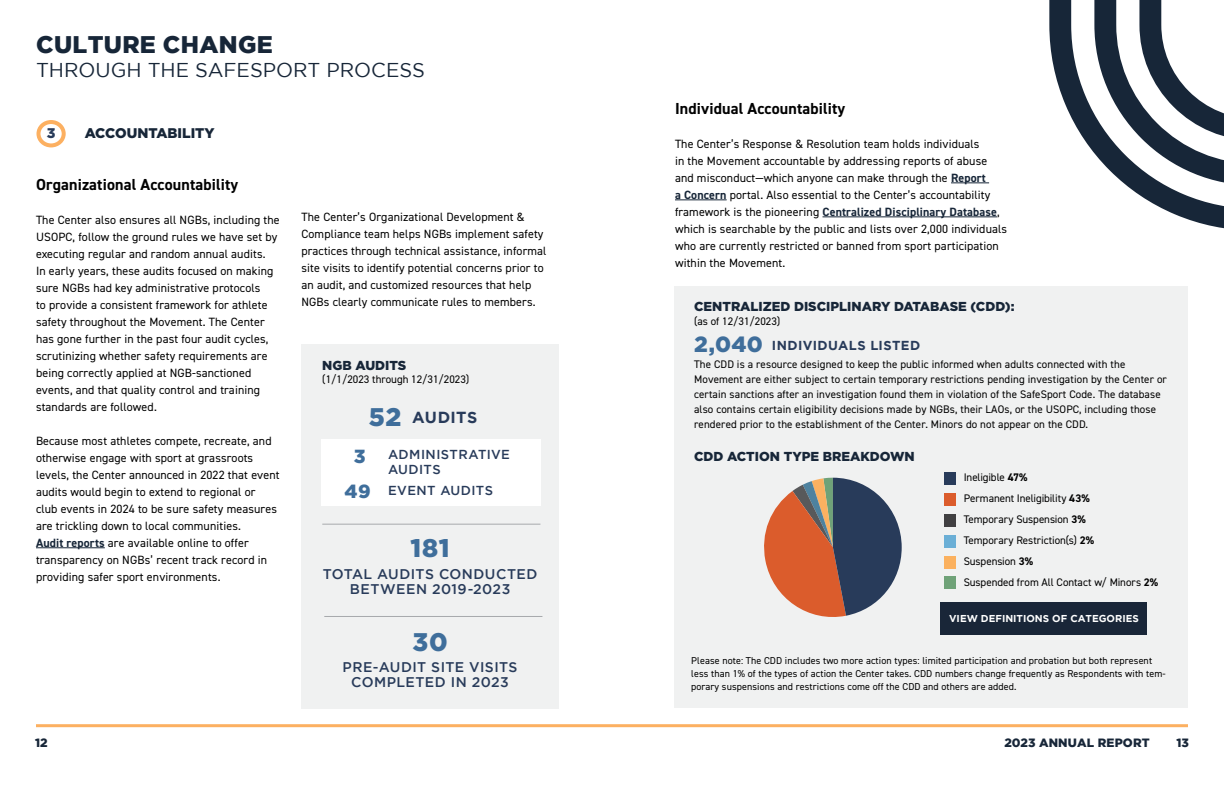
<style>
.page{position:relative;width:1224px;height:792px;background:#fff}
.page>*{position:absolute;margin:0;border:0;box-sizing:border-box;transform-origin:0 0}
.t1{font:900 25.5px "Gotham";letter-spacing:.025em;color:#3f6e9b}
.t2{font:900 24px "Gotham";letter-spacing:.015em;color:#172638}
.t3{font:900 22px "Gotham";color:#3f6e9b}
.t4{font:20px "Gotham";color:#172638}
.t5{font:900 19px "Gotham";color:#3f6e9b}
.t6{font:700 16px "DIN2014";letter-spacing:.01em;color:#000}
.t7{font:700 16px "Gotham";letter-spacing:.03em;color:#283b5a}
.t8{font:500 14px/15px "Gotham";letter-spacing:.03em;color:#283b5a;text-align:center}
.t9{font:900 14px "Gotham";color:#172638}
.Subhead_-_Level_1{font:900 14px "Gotham";color:#283b5a}
.t10{font:900 13px "Gotham";color:#172638}
.t11{font:500 13px/15px "Gotham";letter-spacing:.03em;color:#283b5a}
.t12{font:700 13px "Gotham";letter-spacing:.03em;color:#283b5a}
.t13{font:12px/17px "DIN2014";letter-spacing:.01em;color:#000}
.t14{font:900 12px "Gotham";letter-spacing:.015em;color:#172638}
.Subhead_-_Level_1-2{font:11px/15px "DIN2014";letter-spacing:.01em;color:#000}
.Subhead_-_Level_1-3{font:11px "DIN2014";letter-spacing:-.01em;color:#000}
.Subhead_-_Level_1-4{font:11px "DIN2014";letter-spacing:-.015em;color:#000}
.Subhead_-_Level_1-5{font:10px/13px "DIN2014";letter-spacing:.01em;color:#000}
.t15{font:700 10px "Gotham";color:#fff}
.s1{font-weight:700;color:#172638}
.s2{font-weight:700}
</style>
<div class="page">
<hr style="left:36px;top:724px;width:1152px;height:3px;background:#fcb061">
<svg style="left:1049px;top:0;width:175px;height:229px"></svg>
<div style="left:302px;top:344px;width:257px;height:364px;background:#f0f1f1"></div>
<div style="left:321px;top:439px;width:219px;height:67px;background:#fff"></div>
<div style="left:36px;top:120px;width:30px;height:27px;border:4px solid #fcb061;border-radius:50%"></div>
<hr style="left:36px;top:547px;width:69px;height:1px;background:#172638">
<hr style="left:951px;top:183px;width:38px;height:1px;background:#172638">
<hr style="left:675px;top:200px;width:52px;height:1px;background:#172638">
<hr style="left:823px;top:217px;width:174px;height:1px;background:#172638">
<hr style="left:322px;top:524px;width:218px;height:1px;background:#a7a9ac">
<hr style="left:324px;top:616px;width:218px;height:1px;background:#a7a9ac">
<div style="left:674px;top:287px;width:514px;height:421px;background:#f0f1f1"></div>
<div style="left:944px;top:473px;width:12px;height:12px;background:#283b5a"></div>
<div style="left:944px;top:493px;width:12px;height:13px;background:#db5c2c"></div>
<div style="left:944px;top:514px;width:12px;height:13px;background:#414042"></div>
<div style="left:944px;top:535px;width:12px;height:13px;background:#6bafd6"></div>
<div style="left:944px;top:556px;width:12px;height:12px;background:#fbb15f"></div>
<div style="left:944px;top:577px;width:12px;height:12px;background:#6fa278"></div>
<svg style="left:764px;top:478px;width:138px;height:139px"></svg>
<div style="left:940px;top:603px;width:208px;height:32px;background:#192638"></div>
<p class="t2" style="left:36px;top:30px;width:238px">CULTURE CHANGE</p>
<p class="t4" style="left:36px;top:59px;width:390px">THROUGH THE SAFESPORT PROCESS</p>
<p class="Subhead_-_Level_1" style="left:47px;top:125px;width:10px">3</p>
<p class="t9" style="left:85px;top:125px;width:131px">ACCOUNTABILITY</p>
<p class="t6" style="left:36px;top:173px;width:204px">Organizational Accountability</p>
<p class="t13" style="left:36px;top:211px;width:245px">The Center also ensures all NGBs, including the USOPC, follow the ground rules we have set by executing regular and random annual audits.<br>In early years, these audits focused on making sure NGBs had key administrative protocols<br>to provide a consistent framework for athlete safety throughout the Movement. The Center has gone further in the past four audit cycles, scrutinizing whether safety requirements are being correctly applied at NGB-sanctioned events, and that quality control and training standards are followed.</p>
<p class="t13" style="left:36px;top:432px;width:245px">Because most athletes compete, recreate, and otherwise engage with sport at grassroots levels, the Center announced in 2022 that event audits would begin to extend to regional or club events in 2024 to be sure safety measures are trickling down to local communities.<br><span class="s1">Audit reports</span> are available online to offer transparency on NGBs’ recent track record in providing safer sport environments.</p>
<p class="t13" style="left:302px;top:208px;width:247px">The Center’s Organizational Development &amp; Compliance team helps NGBs implement safety practices through technical assistance, informal site visits to identify potential concerns prior to an audit, and customized resources that help NGBs clearly communicate rules to members.</p>
<p class="t10" style="left:322px;top:358px;width:85px">NGB AUDITS</p>
<p class="Subhead_-_Level_1-2" style="left:322px;top:372px;width:149px">(1/1/2023 through 12/31/2023)</p>
<h3 class="t1" style="left:369px;top:402px;width:34px">52</h3>
<h3 class="t7" style="left:412px;top:408px;width:67px">AUDITS</h3>
<h3 class="t5" style="left:354px;top:446px;width:13px">3</h3>
<h3 class="t11" style="left:388px;top:447px;width:123px">ADMINISTRATIVE<br>AUDITS</h3>
<h3 class="t5" style="left:345px;top:481px;width:28px">49</h3>
<h3 class="t11" style="left:388px;top:483px;width:107px">EVENT AUDITS</h3>
<h3 class="t1" style="left:410px;top:534px;width:41px">181</h3>
<h3 class="t8" style="left:323px;top:566px;width:216px">TOTAL AUDITS CONDUCTED<br>BETWEEN 2019-2023</h3>
<h3 class="t1" style="left:413px;top:627px;width:37px">30</h3>
<h3 class="t8" style="left:343px;top:659px;width:176px">PRE-AUDIT SITE VISITS<br>COMPLETED IN 2023</h3>
<p class="t6" style="left:675px;top:97px;width:172px">Individual Accountability</p>
<p class="t13" style="left:675px;top:135px;width:334px">The Center’s Response &amp; Resolution team holds individuals<br>in the Movement accountable by addressing reports of abuse and misconduct—which anyone can make through the <span class="s1">Report<br>a Concern</span> portal. Also essential to the Center’s accountability framework is the pioneering <span class="s1">Centralized Disciplinary Database</span>, which is searchable by the public and lists over 2,000 individuals who are currently restricted or banned from sport participation within the Movement.</p>
<p class="t10" style="left:694px;top:299px;width:322px">CENTRALIZED DISCIPLINARY DATABASE (CDD):</p>
<p class="Subhead_-_Level_1-2" style="left:694px;top:313px;width:88px">(as of 12/31/2023)</p>
<h3 class="t3" style="left:694px;top:332px;width:70px">2,040</h3>
<h3 class="t12" style="left:772px;top:338px;width:150px">INDIVIDUALS LISTED</h3>
<p class="Subhead_-_Level_1-2" style="left:694px;top:356px;width:474px">The CDD is a resource designed to keep the public informed when adults connected with the Movement are either subject to certain temporary restrictions pending investigation by the Center or certain sanctions after an investigation found them in violation of the SafeSport Code. The database also contains certain eligibility decisions made by NGBs, their LAOs, or the USOPC, including those rendered prior to the establishment of the Center. Minors do not appear on the CDD.</p>
<p class="t10" style="left:694px;top:449px;width:222px">CDD ACTION TYPE BREAKDOWN</p>
<h3 class="Subhead_-_Level_1-4" style="left:964px;top:470px;width:65px">Ineligible <span class="s2">47%</span></h3>
<h3 class="Subhead_-_Level_1-3" style="left:964px;top:491px;width:128px">Permanent Ineligibility <span class="s2">43%</span></h3>
<h3 class="Subhead_-_Level_1-2" style="left:964px;top:512px;width:124px">Temporary Suspension <span class="s2">3%</span></h3>
<h3 class="Subhead_-_Level_1-2" style="left:964px;top:533px;width:132px">Temporary Restriction(s) <span class="s2">2%</span></h3>
<h3 class="Subhead_-_Level_1-3" style="left:964px;top:554px;width:71px">Suspension <span class="s2">3%</span></h3>
<h3 class="Subhead_-_Level_1-2" style="left:964px;top:575px;width:196px">Suspended from All Contact w/ Minors <span class="s2">2%</span></h3>
<p class="t15" style="left:949px;top:613px;width:191px">VIEW DEFINITIONS OF CATEGORIES</p>
<p class="Subhead_-_Level_1-5" style="left:691px;top:654px;width:476px">Please note: The CDD includes two more action types: limited participation and probation but both represent less than 1% of the types of action the Center takes. CDD numbers change frequently as Respondents with tem&shy;porary suspensions and restrictions come off the CDD and others are added.</p>
<p class="t14" style="left:35px;top:736px;width:14px">12</p>
<p class="t14" style="left:1004px;top:736px;width:147px">2023 ANNUAL REPORT</p>
<p class="t14" style="left:1176px;top:736px;width:14px">13</p>
</div>
